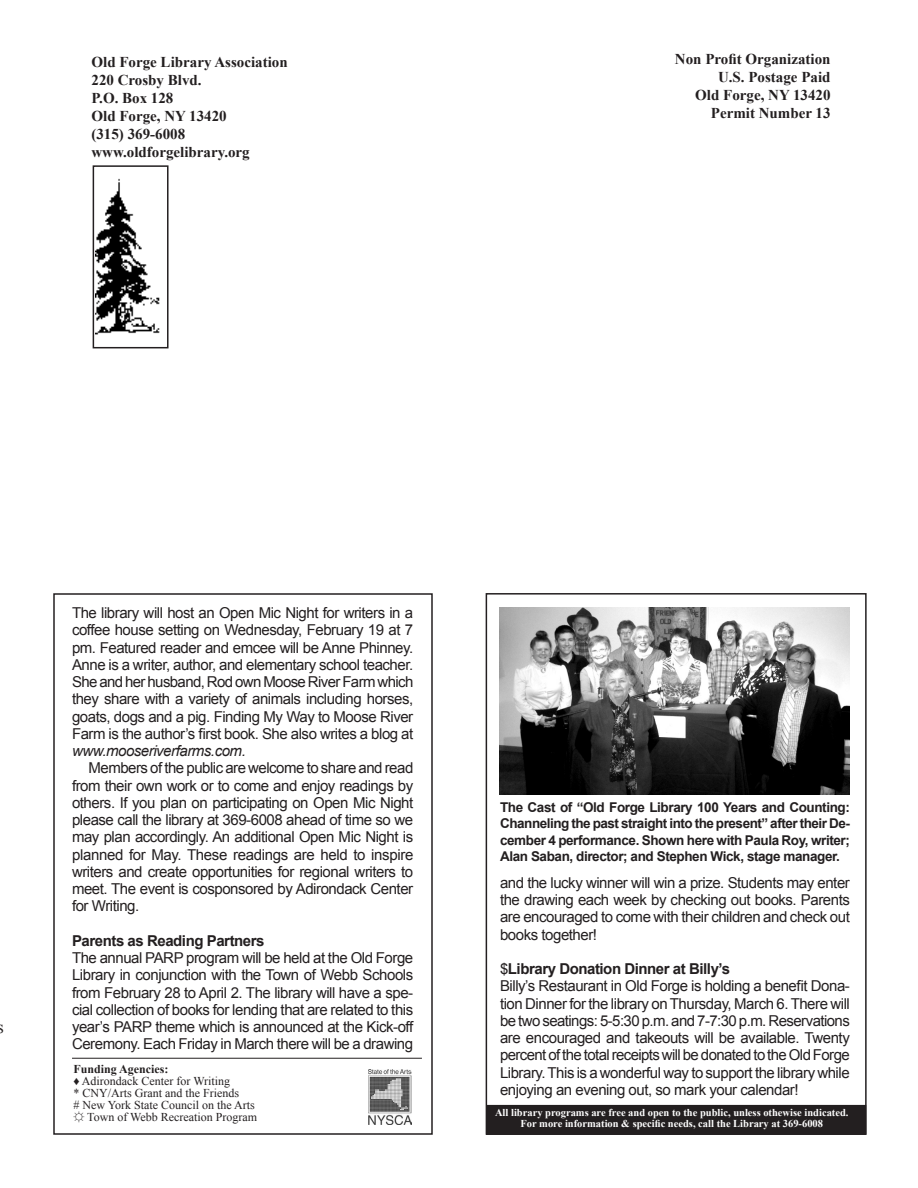
<style>
.page{position:relative;width:918px;height:1188px;background:#fff}
.page>*{position:absolute;margin:0;border:0;box-sizing:border-box;transform-origin:0 0}
.Plain_Text{font:15px/17.2px "Arial";letter-spacing:-.03em;color:#231f20;text-align:justify}
.italic{font:700 15px "Times New Roman";color:#231f20}
.Plain_Text-2{font:700 15px "Arial";letter-spacing:-.03em;color:#231f20}
.Plain_Text-3{font:700 13.5px/16.5px "Arial";letter-spacing:-.03em;color:#231f20;text-align:justify}
.t1{font:12px "Times New Roman";color:#231f20}
.t2{font:700 12px "Times New Roman";color:#231f20}
.bookmark{font:700 10.5px "Times New Roman";color:#fff}
.s1{font-style:italic}
.s2{font-weight:400}
</style>
<div class="page">
<div style="left:487px;top:1106px;width:379px;height:28px;background:#231f20"></div>
<div style="left:486px;top:1105px;width:380px;height:30px;border:2px solid #231f20"></div>
<div style="left:53px;top:593px;width:380px;height:542px;border:2px solid #231f20"></div>
<div style="left:486px;top:593px;width:381px;height:542px;border:2px solid #231f20"></div>
<img style="left:369px;top:1070px;width:42px;height:54px">
<hr style="left:72px;top:1058px;width:350px;height:1px;background:#231f20">
<img style="left:96px;top:178px;width:64px;height:157px">
<div style="left:93px;top:165px;width:76px;height:183px;border:2px solid #231f20"></div>
<img style="left:500px;top:607px;width:350px;height:187px">
<p class="italic" style="left:92px;top:52px;width:198px">Old Forge Library Association</p>
<p class="italic" style="left:92px;top:70px;width:112px">220 Crosby Blvd.</p>
<p class="italic" style="left:92px;top:88px;width:83px">P.O. Box 128</p>
<p class="italic" style="left:92px;top:106px;width:137px">Old Forge, NY 13420</p>
<p class="italic" style="left:92px;top:124px;width:95px">(315) 369-6008</p>
<p class="italic" style="left:92px;top:142px;width:160px">www.oldforgelibrary.org</p>
<p class="italic" style="left:675px;top:49px;width:157px">Non Profit Organization</p>
<p class="italic" style="left:718px;top:67px;width:114px">U.S. Postage Paid</p>
<p class="italic" style="left:695px;top:85px;width:137px">Old Forge, NY 13420</p>
<p class="italic" style="left:711px;top:103px;width:121px">Permit Number 13</p>
<p class="Plain_Text" style="left:72px;top:604px;width:343px">The library will host an Open Mic Night for writers in a coffee house setting on Wednesday, February 19 at 7 pm. Featured reader and emcee will be Anne Phinney.<br>Anne is a writer, author, and elementary school teacher.<br>She and her husband, Rod own Moose River Farm which they share with a variety of animals including horses, goats, dogs and a pig. Finding My Way to Moose River Farm is the author’s first book. She also writes a blog at <span class="s1">www.mooseriverfarms.com.</span></p>
<p class="Plain_Text" style="left:72px;top:760px;width:343px;text-indent:16px">Members of the public are welcome to share and read from their own work or to come and enjoy readings by others. If you plan on participating on Open Mic Night please call the library at 369-6008 ahead of time so we may plan accordingly. An additional Open Mic Night is planned for May. These readings are held to inspire writers and create opportunities for regional writers to meet. The event is cosponsored by Adirondack Center for Writing.</p>
<p class="Plain_Text-2" style="left:72px;top:931px;width:194px">Parents as Reading Partners</p>
<p class="Plain_Text" style="left:72px;top:949px;width:343px">The annual PARP program will be held at the Old Forge Library in conjunction with the Town of Webb Schools from February 28 to April 2. The library will have a spe&shy;cial collection of books for lending that are related to this year’s PARP theme which is announced at the Kick-off Ceremony. Each Friday in March there will be a drawing</p>
<p class="t2" style="left:74px;top:1060px;width:97px">Funding Agencies:</p>
<p class="t1" style="left:74px;top:1073px;width:158px">♦ Adirondack Center for Writing</p>
<p class="t1" style="left:74px;top:1085px;width:167px">* CNY/Arts Grant and the Friends</p>
<p class="t1" style="left:74px;top:1097px;width:183px"># New York State Council on the Arts</p>
<p class="t1" style="left:74px;top:1109px;width:185px">☼ Town of Webb Recreation Program</p>
<p class="Plain_Text-3" style="left:500px;top:799px;width:351px">The Cast of “Old Forge Library 100 Years and Counting:<br>Channeling the past straight into the present” after their De&shy;cember 4 performance. Shown here with Paula Roy, writer; Alan Saban, director; and Stephen Wick, stage manager.</p>
<p class="Plain_Text" style="left:500px;top:874px;width:351px">and the lucky winner will win a prize. Students may enter the drawing each week by checking out books. Parents are encouraged to come with their children and check out books together!</p>
<p class="Plain_Text-2" style="left:500px;top:959px;width:232px"><span class="s2">$</span>Library Donation Dinner at Billy’s</p>
<p class="Plain_Text" style="left:500px;top:978px;width:351px">Billy’s Restaurant in Old Forge is holding a benefit Dona&shy;tion Dinner for the library on Thursday, March 6. There will be two seatings: 5-5:30 p.m. and 7-7:30 p.m. Reservations are encouraged and takeouts will be available. Twenty percent of the total receipts will be donated to the Old Forge Library. This is a wonderful way to support the library while enjoying an evening out, so mark your calendar!</p>
<p class="bookmark" style="left:495px;top:1106px;width:355px">All library programs are free and open to the public, unless othewise indicated.</p>
<p class="bookmark" style="left:520px;top:1116px;width:304px">For more information &amp; specific needs, call the Library at 369-6008</p>
</div>
